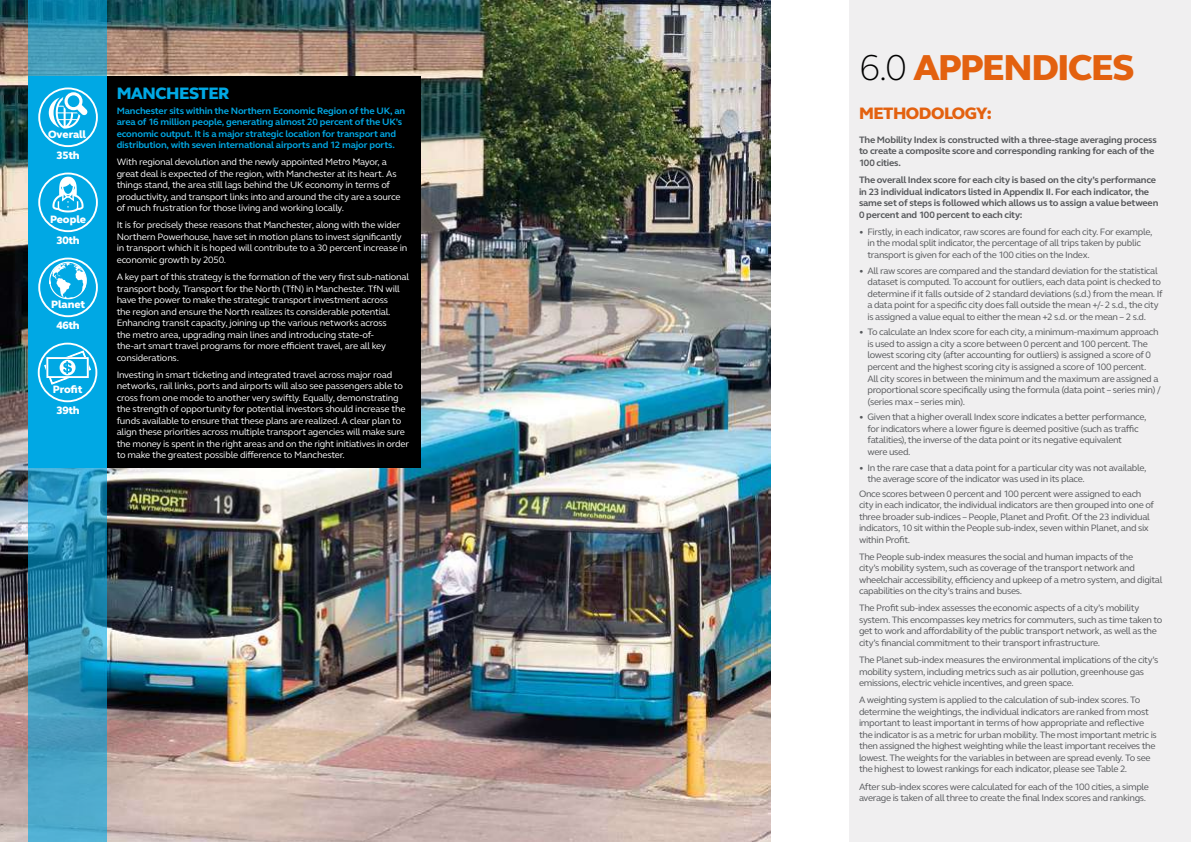
<style>
.page{position:relative;width:1191px;height:842px;background:#fff}
.page>*{position:absolute;margin:0;border:0;box-sizing:border-box;transform-origin:0 0}
.t1{font:800 37px "FS Elliot Pro";letter-spacing:-.035em;color:#e3610f}
.t2{font:800 17px "FS Elliot Pro";letter-spacing:-.03em;color:#e3610f}
.t3{font:800 17px "FS Elliot Pro";letter-spacing:-.025em;color:#00a8e4}
.t4{font:800 11px "FS Elliot Pro";letter-spacing:-.025em;color:#fff}
.t5{font:800 10.9px "FS Elliot Pro";color:#fff}
.t6{font:9.5px/11.5px "FS Elliot Pro";letter-spacing:-.035em;color:#55575a}
.t7{font:9.5px/11.5px "FS Elliot Pro";letter-spacing:-.02em;color:#fff}
.t8{font:700 9.5px/11.5px "FS Elliot Pro";letter-spacing:-.02em;color:#55575a}
.t9{font:700 9.5px/11.5px "FS Elliot Pro";letter-spacing:-.015em;color:#00a8e4}
.s1{font-weight:300;color:#000}
</style>
<div class="page">
<div style="left:849px;top:0;width:342px;height:842px;background:#f0eff0"></div>
<img style="left:0;top:0;width:770px;height:842px">
<svg style="left:28px;top:0;width:79px;height:842px"></svg>
<div style="left:107px;top:77px;width:313px;height:391px;background:#000"></div>
<div style="left:28px;top:77px;width:79px;height:391px;background:#00a8e4"></div>
<svg style="left:38px;top:88px;width:60px;height:59px"></svg>
<svg style="left:38px;top:173px;width:60px;height:59px"></svg>
<svg style="left:38px;top:258px;width:60px;height:59px"></svg>
<svg style="left:38px;top:343px;width:59px;height:59px"></svg>
<p class="t5" style="left:48px;top:127px;width:40px">Overall</p>
<p class="t4" style="left:56px;top:148px;width:25px">35th</p>
<p class="t5" style="left:50px;top:212px;width:38px">People</p>
<p class="t4" style="left:56px;top:233px;width:25px">30th</p>
<p class="t5" style="left:51px;top:297px;width:36px">Planet</p>
<p class="t4" style="left:56px;top:318px;width:25px">46th</p>
<p class="t5" style="left:53px;top:382px;width:31px">Profit</p>
<p class="t4" style="left:56px;top:403px;width:25px">39th</p>
<h2 class="t3" style="left:117px;top:82px;width:114px">MANCHESTER</h2>
<p class="t9" style="left:117px;top:104px;width:290px">Manchester sits within the Northern Economic Region of the UK, an area of 16 million people, generating almost 20 percent of the UK’s economic output. It is a major strategic location for transport and distribution, with seven international airports and 12 major ports.</p>
<p class="t7" style="left:117px;top:156px;width:285px">With regional devolution and the newly appointed Metro Mayor, a great deal is expected of the region, with Manchester at its heart. As things stand, the area still lags behind the UK economy in terms of productivity, and transport links into and around the city are a source of much frustration for those living and working locally.</p>
<p class="t7" style="left:117px;top:219px;width:292px">It is for precisely these reasons that Manchester, along with the wider Northern Powerhouse, have set in motion plans to invest significantly in transport which it is hoped will contribute to a 30 percent increase in economic growth by 2050.</p>
<p class="t7" style="left:117px;top:271px;width:294px">A key part of this strategy is the formation of the very first sub-national transport body, Transport for the North (TfN) in Manchester. TfN will have the power to make the strategic transport investment across<br>the region and ensure the North realizes its considerable potential.<br>Enhancing transit capacity, joining up the various networks across<br>the metro area, upgrading main lines and introducing state-of-<br>the-art smart travel programs for more efficient travel, are all key considerations.</p>
<p class="t7" style="left:117px;top:369px;width:294px">Investing in smart ticketing and integrated travel across major road networks, rail links, ports and airports will also see passengers able to cross from one mode to another very swiftly. Equally, demonstrating the strength of opportunity for potential investors should increase the funds available to ensure that these plans are realized. A clear plan to align these priorities across multiple transport agencies will make sure the money is spent in the right areas and on the right initiatives in order to make the greatest possible difference to Manchester.</p>
<h1 class="t1" style="left:859px;top:43px;width:277px"><span class="s1">6.0</span> APPENDICES</h1>
<h2 class="t2" style="left:859px;top:102px;width:134px">METHODOLOGY:</h2>
<p class="t8" style="left:859px;top:134px;width:299px">The Mobility Index is constructed with a three-stage averaging process to create a composite score and corresponding ranking for each of the<br>100 cities.</p>
<p class="t8" style="left:859px;top:174px;width:301px">The overall Index score for each city is based on the city’s performance in 23 individual indicators listed in Appendix II. For each indicator, the same set of steps is followed which allows us to assign a value between 0 percent and 100 percent to each city:</p>
<p class="t6" style="left:867px;top:226px;width:286px;text-indent:-9px">• Firstly, in each indicator, raw scores are found for each city. For example, in the modal split indicator, the percentage of all trips taken by public transport is given for each of the 100 cities on the Index.</p>
<p class="t6" style="left:867px;top:264px;width:296px;text-indent:-9px">• All raw scores are compared and the standard deviation for the statistical dataset is computed. To account for outliers, each data point is checked to determine if it falls outside of 2 standard deviations (s.d.) from the mean. If a data point for a specific city does fall outside the mean +/- 2 s.d., the city is assigned a value equal to either the mean +2 s.d. or the mean – 2 s.d.</p>
<p class="t6" style="left:867px;top:326px;width:295px;text-indent:-9px">• To calculate an Index score for each city, a minimum-maximum approach is used to assign a city a score between 0 percent and 100 percent. The lowest scoring city (after accounting for outliers) is assigned a score of 0 percent and the highest scoring city is assigned a score of 100 percent.<br>All city scores in between the minimum and the maximum are assigned a proportional score specifically using the formula (data point – series min) / (series max – series min).</p>
<p class="t6" style="left:867px;top:411px;width:280px;text-indent:-9px">• Given that a higher overall Index score indicates a better performance, for indicators where a lower figure is deemed positive (such as traffic fatalities), the inverse of the data point or its negative equivalent<br>were used.</p>
<p class="t6" style="left:867px;top:461px;width:280px;text-indent:-9px">• In the rare case that a data point for a particular city was not available, the average score of the indicator was used in its place.</p>
<p class="t6" style="left:859px;top:487px;width:296px">Once scores between 0 percent and 100 percent were assigned to each city in each indicator, the individual indicators are then grouped into one of three broader sub-indices – People, Planet and Profit. Of the 23 individual indicators, 10 sit within the People sub-index, seven within Planet, and six within Profit.</p>
<p class="t6" style="left:859px;top:550px;width:305px">The People sub-index measures the social and human impacts of the<br>city’s mobility system, such as coverage of the transport network and wheelchair accessibility, efficiency and upkeep of a metro system, and digital capabilities on the city’s trains and buses.</p>
<p class="t6" style="left:859px;top:602px;width:305px">The Profit sub-index assesses the economic aspects of a city’s mobility system. This encompasses key metrics for commuters, such as time taken to get to work and affordability of the public transport network, as well as the city’s financial commitment to their transport infrastructure.</p>
<p class="t6" style="left:859px;top:654px;width:301px">The Planet sub-index measures the environmental implications of the city’s mobility system, including metrics such as air pollution, greenhouse gas emissions, electric vehicle incentives, and green space.</p>
<p class="t6" style="left:859px;top:694px;width:299px">A weighting system is applied to the calculation of sub-index scores. To determine the weightings, the individual indicators are ranked from most important to least important in terms of how appropriate and reflective the indicator is as a metric for urban mobility. The most important metric is then assigned the highest weighting while the least important receives the lowest. The weights for the variables in between are spread evenly. To see the highest to lowest rankings for each indicator, please see Table 2.</p>
<p class="t6" style="left:859px;top:780px;width:291px">After sub-index scores were calculated for each of the 100 cities, a simple average is taken of all three to create the final Index scores and rankings.</p>
</div>
